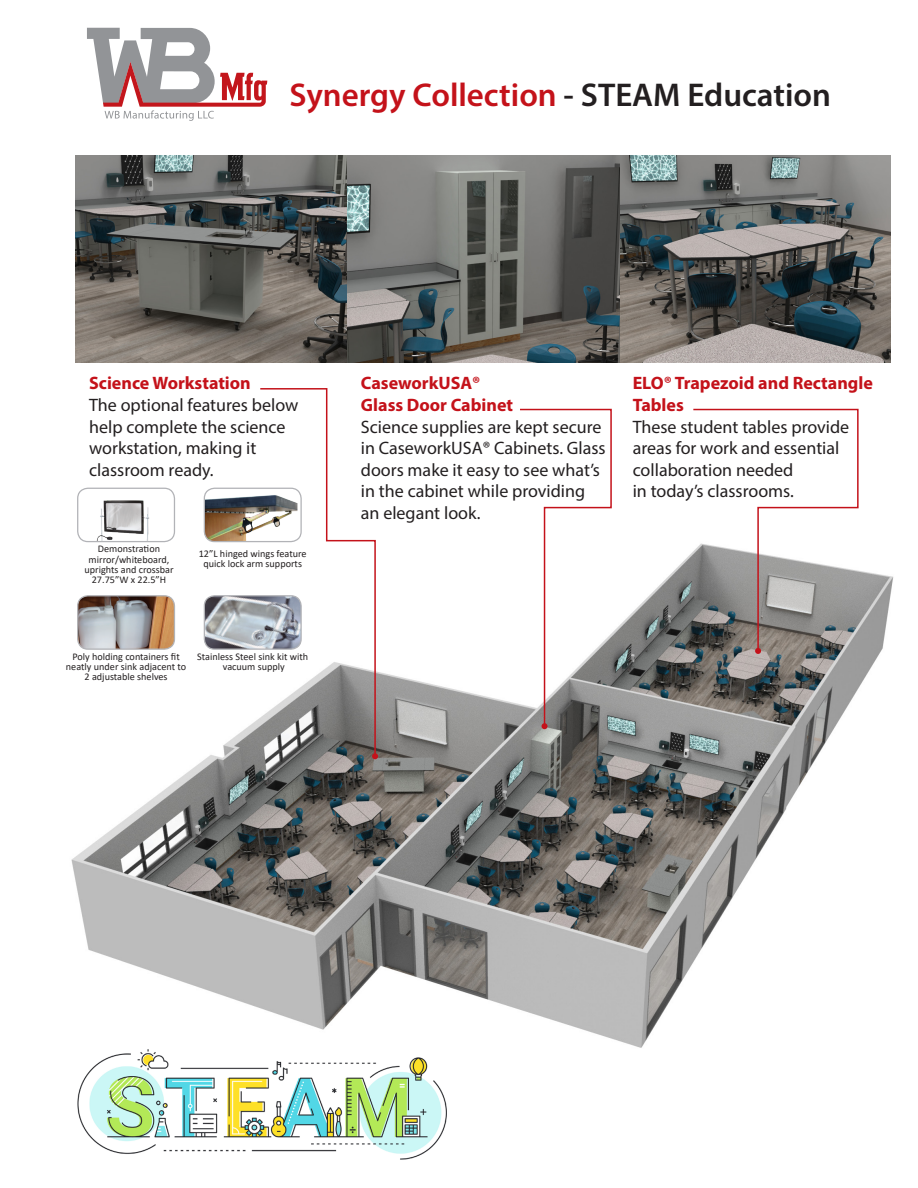
<style>
.page{position:relative;width:918px;height:1188px;background:#fff}
.page>*{position:absolute;margin:0;border:0;box-sizing:border-box;transform-origin:0 0}
.t1{font:600 33px "Myriad Pro";color:#c4121a}
.t2{font:18px/21.6px "Myriad Pro";color:#231f20}
.t3{font:700 18px/21.6px "Myriad Pro";color:#c4121a}
.t4{font:10.2px/10.2px "Calibri";color:#231f20;text-align:center}
.s1{color:#231f20}
</style>
<div class="page">
<svg style="left:87px;top:28px;width:180px;height:93px"></svg>
<img style="left:71px;top:487px;width:823px;height:561px">
<img style="left:76px;top:156px;width:815px;height:206px">
<img style="left:204px;top:596px;width:55px;height:53px">
<div style="left:204px;top:595px;width:98px;height:55px;border:1px solid #b2b3b7;border-radius:10px"></div>
<img style="left:204px;top:491px;width:55px;height:51px">
<div style="left:204px;top:488px;width:98px;height:54px;border:1px solid #b2b3b7;border-radius:10px"></div>
<img style="left:78px;top:488px;width:96px;height:54px">
<div style="left:77px;top:488px;width:98px;height:54px;border:1px solid #b2b3b7;border-radius:10px"></div>
<img style="left:78px;top:596px;width:96px;height:53px">
<div style="left:77px;top:595px;width:98px;height:55px;border:1px solid #b2b3b7;border-radius:10px"></div>
<img style="left:71px;top:1040px;width:388px;height:120px">
<svg style="left:692px;top:408px;width:167px;height:246px"></svg>
<svg style="left:519px;top:408px;width:94px;height:321px"></svg>
<svg style="left:259px;top:388px;width:118px;height:370px"></svg>
<svg style="left:372px;top:753px;width:6px;height:6px"></svg>
<h1 class="t1" style="left:290px;top:74px;width:543px">Synergy Collection <span class="s1">- STEAM Education</span></h1>
<p class="t3" style="left:89px;top:372px;width:163px">Science Workstation</p>
<p class="t2" style="left:89px;top:394px;width:211px">The optional features below help complete the science workstation, making it classroom ready.</p>
<p class="t4" style="left:98px;top:544px;width:64px">Demonstration</p>
<p class="t4" style="left:89px;top:554px;width:82px">mirror/whiteboard,</p>
<p class="t4" style="left:84px;top:564px;width:91px">uprights and crossbar</p>
<p class="t4" style="left:92px;top:574px;width:76px">27.75”W x 22.5”H</p>
<p class="t4" style="left:199px;top:548px;width:109px">12”L hinged wings feature</p>
<p class="t4" style="left:203px;top:558px;width:100px">quick lock arm supports</p>
<p class="t4" style="left:66px;top:651px;width:122px">Poly holding containers fit neatly under sink adjacent to<br>2 adjustable shelves</p>
<p class="t4" style="left:197px;top:651px;width:112px">Stainless Steel sink kit with</p>
<p class="t4" style="left:223px;top:662px;width:63px">vacuum supply</p>
<p class="t3" style="left:361px;top:372px;width:121px">CaseworkUSA®</p>
<p class="t3" style="left:361px;top:394px;width:154px">Glass Door Cabinet</p>
<p class="t2" style="left:361px;top:416px;width:246px">Science supplies are kept secure in CaseworkUSA® Cabinets. Glass doors make it easy to see what’s in the cabinet while providing an elegant look.</p>
<p class="t3" style="left:633px;top:372px;width:242px">ELO® Trapezoid and Rectangle<br>Tables</p>
<p class="t2" style="left:633px;top:416px;width:218px">These student tables provide areas for work and essential collaboration needed<br>in today’s classrooms.</p>
</div>
